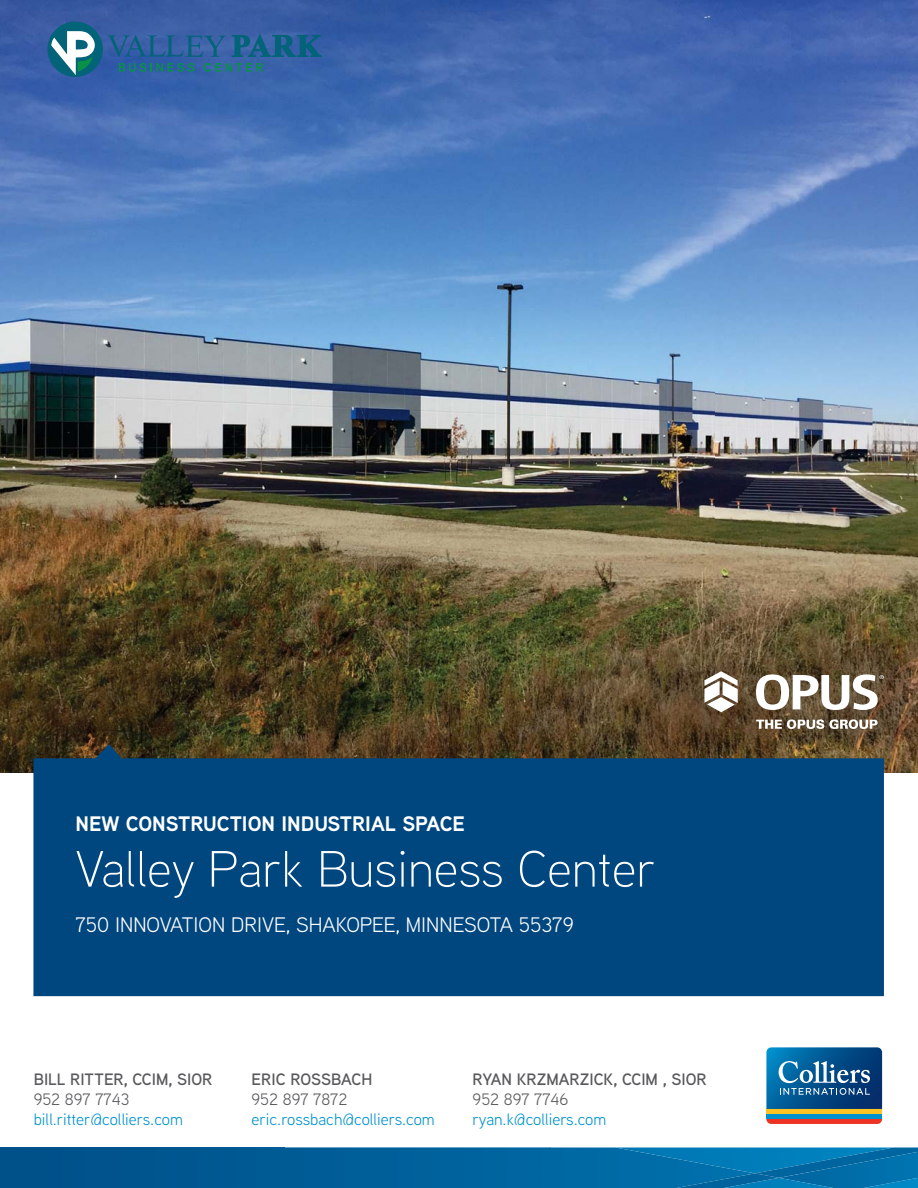
<style>
.page{position:relative;width:918px;height:1188px;background:#fff}
.page>*{position:absolute;margin:0;border:0;box-sizing:border-box;transform-origin:0 0}
.t1{font:300 51px "Aaux Next";color:#fff}
.t2{font:21px "Aaux Next";color:#fff}
.t3{font:700 21px "Aaux Next";color:#fff}
.t4{font:16.5px "Aaux Next";color:#0092cf}
.t5{font:600 16.5px "Aaux Next";color:#58595b}
.t6{font:16.5px "Aaux Next";color:#58595b}
</style>
<div class="page">
<img style="left:0;top:0;width:918px;height:773px">
<img style="left:0;top:1147px;width:755px;height:41px">
<img style="left:615px;top:1148px;width:140px;height:25px">
<img style="left:834px;top:1178px;width:84px;height:10px">
<img style="left:755px;top:1147px;width:163px;height:31px">
<img style="left:779px;top:1178px;width:55px;height:10px">
<img style="left:676px;top:1173px;width:103px;height:15px">
<div style="left:33px;top:744px;width:851px;height:252px;background:#00467f"></div>
<svg style="left:766px;top:1047px;width:117px;height:77px;background:#3b6d8f"></svg>
<svg style="left:756px;top:719px;width:122px;height:10px"></svg>
<svg style="left:704px;top:671px;width:34px;height:41px"></svg>
<svg style="left:756px;top:674px;width:128px;height:36px"></svg>
<div style="left:47px;top:22px;width:56px;height:55px;background:#036378;border-radius:50%"></div>
<svg style="left:51px;top:31px;width:44px;height:44px"></svg>
<svg style="left:107px;top:34px;width:215px;height:23px;background:#296198"></svg>
<svg style="left:119px;top:63px;width:75px;height:9px"></svg>
<svg style="left:204px;top:63px;width:59px;height:9px"></svg>
<p class="t3" style="left:76px;top:816px;width:391px">NEW CONSTRUCTION INDUSTRIAL SPACE</p>
<h1 class="t1" style="left:76px;top:835px;width:582px">Valley Park Business Center</h1>
<p class="t2" style="left:76px;top:917px;width:500px">750 INNOVATION DRIVE, SHAKOPEE, MINNESOTA 55379</p>
<p class="t5" style="left:34px;top:1070px;width:180px">BILL RITTER, CCIM, SIOR</p>
<p class="t6" style="left:34px;top:1093px;width:97px">952 897 7743</p>
<p class="t4" style="left:34px;top:1113px;width:151px">bill.ritter@colliers.com</p>
<p class="t5" style="left:252px;top:1070px;width:122px">ERIC ROSSBACH</p>
<p class="t6" style="left:252px;top:1093px;width:97px">952 897 7872</p>
<p class="t4" style="left:252px;top:1113px;width:185px">eric.rossbach@colliers.com</p>
<p class="t5" style="left:473px;top:1070px;width:236px">RYAN KRZMARZICK, CCIM , SIOR</p>
<p class="t6" style="left:473px;top:1093px;width:97px">952 897 7746</p>
<p class="t4" style="left:473px;top:1113px;width:135px">ryan.k@colliers.com</p>
</div>
